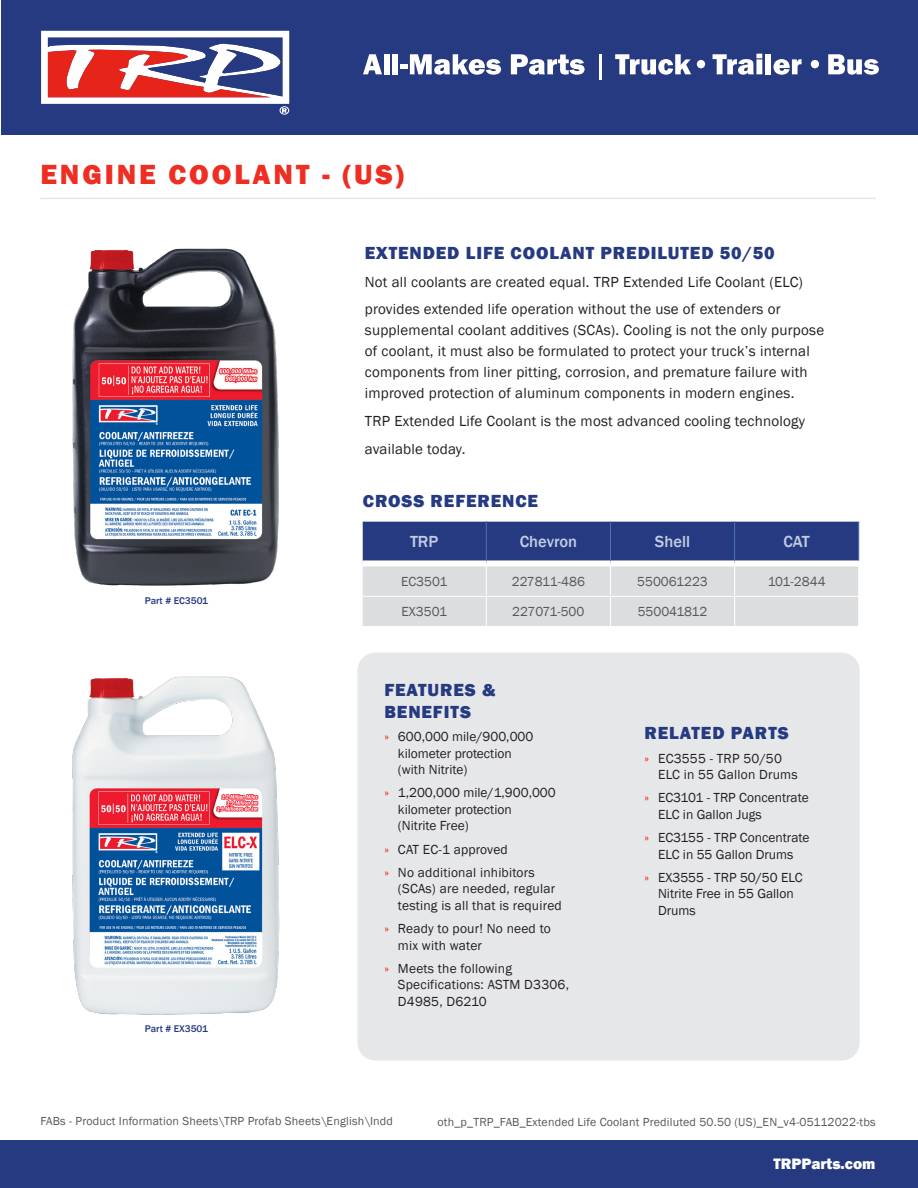
<style>
.page{position:relative;width:918px;height:1188px;background:#fff}
.page>*{position:absolute;margin:0;border:0;box-sizing:border-box;transform-origin:0 0}
.t1{font:800 28.5px "Franklin Gothic";letter-spacing:.1em;color:#ee2e22}
.SubHead{font:800 18px "Franklin Gothic";letter-spacing:.05em;color:#253a80}
.Sidebar-_Subhead{font:800 18px/21.6px "Franklin Gothic";letter-spacing:.05em;color:#253a80}
.t2{font:500 16.5px "Franklin Gothic";color:#c3cbe4}
.t3{font:800 15.6px "Franklin Gothic";color:#fff}
.SubHead-2{font:15px/21px "Franklin Gothic";letter-spacing:.015em;color:#231f20}
.Sidebar-_BC{font:13.5px/16.5px "Franklin Gothic";color:#231f20}
.Table_-_Body_Copy{font:13.5px "Franklin Gothic";color:#57585a}
.t4{font:12px "Franklin Gothic";letter-spacing:.015em;color:#57585a}
.Part_Descript_-_titl{font:500 10.05px "Franklin Gothic";color:#253a80}
.s1{color:#ee2e22}
</style>
<div class="page">
<div style="left:0;top:1140px;width:918px;height:48px;background:#253a80"></div>
<div style="left:1px;top:0;width:917px;height:135px;background:#253a80"></div>
<svg style="left:41px;top:31px;width:248px;height:84px"></svg>
<svg style="left:363px;top:54px;width:19px;height:20px"></svg>
<div style="left:384px;top:54px;width:5px;height:20px;background:#fff"></div>
<div style="left:393px;top:54px;width:5px;height:20px;background:#fff"></div>
<div style="left:400px;top:64px;width:8px;height:5px;background:#fff"></div>
<svg style="left:410px;top:54px;width:91px;height:21px"></svg>
<svg style="left:511px;top:54px;width:74px;height:21px"></svg>
<hr style="left:599px;top:54px;width:2px;height:25px;background:#fff">
<svg style="left:615px;top:54px;width:76px;height:21px"></svg>
<svg style="left:697px;top:60px;width:8px;height:8px"></svg>
<svg style="left:713px;top:54px;width:49px;height:21px"></svg>
<div style="left:765px;top:54px;width:6px;height:20px;background:#fff"></div>
<svg style="left:773px;top:59px;width:29px;height:16px"></svg>
<svg style="left:811px;top:60px;width:8px;height:8px"></svg>
<svg style="left:828px;top:54px;width:51px;height:21px"></svg>
<svg style="left:362px;top:521px;width:497px;height:105px"></svg>
<hr style="left:486px;top:596px;width:124px;height:1px;background:#fff">
<hr style="left:610px;top:596px;width:125px;height:1px;background:#fff">
<hr style="left:735px;top:596px;width:124px;height:1px;background:#fff">
<hr style="left:40px;top:198px;width:836px;height:1px;background:#e6e7e9">
<div style="left:357px;top:653px;width:503px;height:408px;background:#e6e7e9;border-radius:18px"></div>
<img style="left:72px;top:248px;width:207px;height:338px">
<img style="left:72px;top:676px;width:208px;height:339px">
<p class="t1" style="left:40px;top:156px;width:365px">ENGINE COOLANT - (US)</p>
<p class="Part_Descript_-_titl" style="left:145px;top:595px;width:65px">Part # EC3501</p>
<p class="Part_Descript_-_titl" style="left:145px;top:1022px;width:65px">Part # EX3501</p>
<p class="SubHead" style="left:365px;top:241px;width:411px">EXTENDED LIFE COOLANT PREDILUTED 50/50</p>
<p class="SubHead-2" style="left:365px;top:271px;width:440px">Not all coolants are created equal. TRP Extended Life Coolant (ELC)</p>
<p class="SubHead-2" style="left:365px;top:299px;width:461px">provides extended life operation without the use of extenders or supplemental coolant additives (SCAs). Cooling is not the only purpose of coolant, it must also be formulated to protect your truck’s internal components from liner pitting, corrosion, and premature failure with improved protection of aluminum components in modern engines.</p>
<p class="SubHead-2" style="left:365px;top:411px;width:442px">TRP Extended Life Coolant is the most advanced cooling technology</p>
<p class="SubHead-2" style="left:365px;top:439px;width:102px">available today.</p>
<p class="SubHead" style="left:363px;top:490px;width:177px">CROSS REFERENCE</p>
<p class="t2" style="left:410px;top:531px;width:30px">TRP</p>
<p class="t2" style="left:520px;top:531px;width:59px">Chevron</p>
<p class="t2" style="left:655px;top:531px;width:37px">Shell</p>
<p class="t2" style="left:783px;top:531px;width:28px">CAT</p>
<p class="Table_-_Body_Copy" style="left:401px;top:573px;width:48px">EC3501</p>
<p class="Table_-_Body_Copy" style="left:512px;top:573px;width:75px">227811-486</p>
<p class="Table_-_Body_Copy" style="left:637px;top:573px;width:72px">550061223</p>
<p class="Table_-_Body_Copy" style="left:768px;top:573px;width:60px">101-2844</p>
<p class="Table_-_Body_Copy" style="left:401px;top:603px;width:47px">EX3501</p>
<p class="Table_-_Body_Copy" style="left:512px;top:603px;width:74px">227071-500</p>
<p class="Table_-_Body_Copy" style="left:638px;top:603px;width:71px">550041812</p>
<p class="Sidebar-_Subhead" style="left:384px;top:679px;width:113px">FEATURES &amp;<br>BENEFITS</p>
<p class="Sidebar-_BC" style="left:398px;top:729px;width:137px;text-indent:-14px"><span class="s1">»</span> 600,000 mile/900,000 kilometer protection (with Nitrite)</p>
<p class="Sidebar-_BC" style="left:398px;top:785px;width:159px;text-indent:-14px"><span class="s1">»</span> 1,200,000 mile/1,900,000 kilometer protection<br>(Nitrite Free)</p>
<p class="Sidebar-_BC" style="left:384px;top:841px;width:125px"><span class="s1">»</span> CAT EC-1 approved</p>
<p class="Sidebar-_BC" style="left:398px;top:864px;width:165px;text-indent:-14px"><span class="s1">»</span> No additional inhibitors (SCAs) are needed, regular testing is all that is required</p>
<p class="Sidebar-_BC" style="left:398px;top:921px;width:154px;text-indent:-14px"><span class="s1">»</span> Ready to pour! No need to mix with water</p>
<p class="Sidebar-_BC" style="left:398px;top:960px;width:173px;text-indent:-14px"><span class="s1">»</span> Meets the following<br>Specifications: ASTM D3306,<br>D4985, D6210</p>
<p class="Sidebar-_Subhead" style="left:645px;top:723px;width:146px">RELATED PARTS</p>
<p class="Sidebar-_BC" style="left:658px;top:750px;width:141px;text-indent:-14px"><span class="s1">»</span> EC3555 - TRP 50/50<br>ELC in 55 Gallon Drums</p>
<p class="Sidebar-_BC" style="left:658px;top:790px;width:152px;text-indent:-14px"><span class="s1">»</span> EC3101 - TRP Concentrate<br>ELC in Gallon Jugs</p>
<p class="Sidebar-_BC" style="left:645px;top:830px;width:166px;text-align:center"><span class="s1">»</span> EC3155 - TRP Concentrate<br>ELC in 55 Gallon Drums</p>
<p class="Sidebar-_BC" style="left:658px;top:870px;width:146px;text-indent:-14px"><span class="s1">»</span> EX3555 - TRP 50/50 ELC<br>Nitrite Free in 55 Gallon<br>Drums</p>
<p class="t4" style="left:40px;top:1114px;width:354px">FABs - Product Information Sheets\TRP Profab Sheets\English\Indd</p>
<p class="t4" style="left:438px;top:1114px;width:440px">oth_p_TRP_FAB_Extended Life Coolant Prediluted 50.50 (US)_EN_v4-05112022-tbs</p>
<p class="t3" style="left:774px;top:1154px;width:104px">TRPParts.com</p>
</div>
